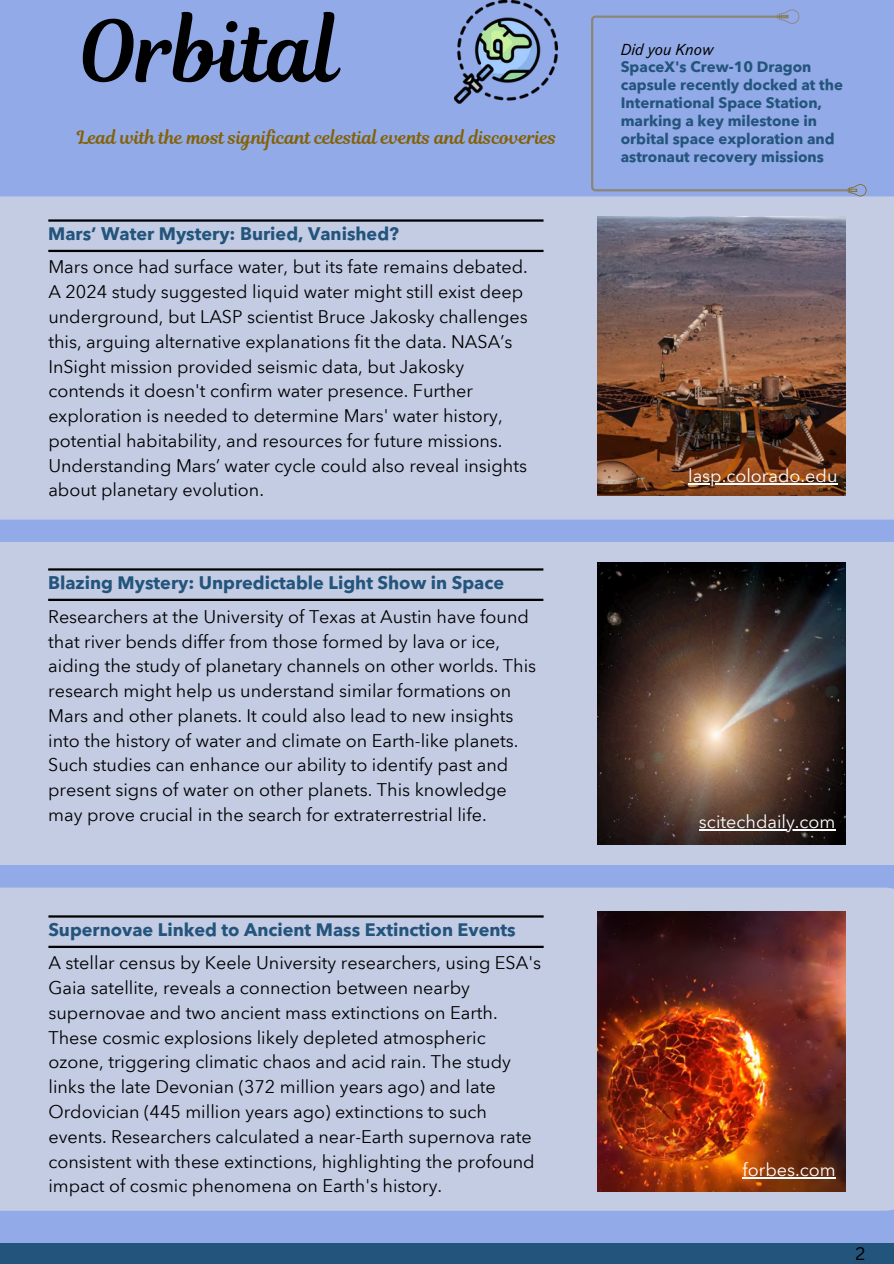
<style>
.page{position:relative;width:894px;height:1264px;background:#fff}
.page>*{position:absolute;margin:0;border:0;box-sizing:border-box;transform-origin:0 0}
.t1{font:84.6px "Magnolia Script";color:#000}
.t2{font:18px/24.8px "Avenir Next Arabic";color:#000}
.t3{font:700 18px "Avenir Next Arabic";color:#23547b}
.t4{font:18px "Magnolia Script";color:#846105}
.t5{font:18px "Avenir Next Arabic";color:#fff}
.t6{font:17.85px "Canva Sans";color:#000}
.t7{font:700 15px/18px "Avenir Next Arabic";color:#23547b}
.t8{font:italic 15px "Touvlo";color:#000}
</style>
<div class="page">
<div style="left:0;top:0;width:893px;height:1263px;background:#92aae7"></div>
<div style="left:0;top:196px;width:893px;height:323px;background:#c4cce4"></div>
<div style="left:0;top:542px;width:893px;height:323px;background:#c4cce4"></div>
<div style="left:0;top:887px;width:893px;height:323px;background:#c4cce4"></div>
<div style="left:0;top:1243px;width:893px;height:20px;background:#23547b"></div>
<hr style="left:48px;top:250px;width:495px;height:2px;background:#000">
<hr style="left:48px;top:219px;width:495px;height:3px;background:#000">
<hr style="left:48px;top:598px;width:495px;height:3px;background:#000">
<hr style="left:48px;top:568px;width:495px;height:2px;background:#000">
<hr style="left:48px;top:945px;width:495px;height:3px;background:#000">
<hr style="left:48px;top:915px;width:495px;height:2px;background:#000">
<img style="left:454px;top:0;width:103px;height:104px">
<svg style="left:591px;top:15px;width:256px;height:177px"></svg>
<hr style="left:746px;top:16px;width:42px;height:2px;background:#846105">
<svg style="left:777px;top:9px;width:22px;height:15px"></svg>
<svg style="left:847px;top:184px;width:19px;height:12px"></svg>
<img style="left:597px;top:217px;width:248px;height:279px">
<img style="left:597px;top:563px;width:248px;height:281px">
<img style="left:597px;top:911px;width:248px;height:280px">
<hr style="left:698px;top:829px;width:137px;height:1px;background:#fff">
<hr style="left:742px;top:1177px;width:93px;height:1px;background:#fff">
<hr style="left:688px;top:483px;width:149px;height:1px;background:#fff">
<h2 class="t1" style="left:79px;top:-8px;width:262px">Orbital</h2>
<p class="t4" style="left:77px;top:124px;width:480px">Lead with the most significant celestial events and discoveries</p>
<p class="t3" style="left:48px;top:223px;width:352px">Mars’ Water Mystery: Buried, Vanished?</p>
<h3 class="t2" style="left:48px;top:255px;width:481px">Mars once had surface water, but its fate remains debated.<br>A 2024 study suggested liquid water might still exist deep underground, but LASP scientist Bruce Jakosky challenges this, arguing alternative explanations fit the data. NASA’s InSight mission provided seismic data, but Jakosky contends it doesn't confirm water presence. Further exploration is needed to determine Mars' water history, potential habitability, and resources for future missions.<br>Understanding Mars’ water cycle could also reveal insights about planetary evolution.</h3>
<p class="t3" style="left:48px;top:572px;width:457px">Blazing Mystery: Unpredictable Light Show in Space</p>
<p class="t2" style="left:48px;top:604px;width:489px">Researchers at the University of Texas at Austin have found that river bends differ from those formed by lava or ice, aiding the study of planetary channels on other worlds. This research might help us understand similar formations on Mars and other planets. It could also lead to new insights into the history of water and climate on Earth-like planets.<br>Such studies can enhance our ability to identify past and present signs of water on other planets. This knowledge may prove crucial in the search for extraterrestrial life.</p>
<p class="t3" style="left:48px;top:918px;width:469px">Supernovae Linked to Ancient Mass Extinction Events</p>
<p class="t2" style="left:48px;top:950px;width:494px">A stellar census by Keele University researchers, using ESA's Gaia satellite, reveals a connection between nearby supernovae and two ancient mass extinctions on Earth.<br>These cosmic explosions likely depleted atmospheric ozone, triggering climatic chaos and acid rain. The study links the late Devonian (372 million years ago) and late Ordovician (445 million years ago) extinctions to such events. Researchers calculated a near-Earth supernova rate consistent with these extinctions, highlighting the profound impact of cosmic phenomena on Earth's history.</p>
<h3 class="t8" style="left:620px;top:39px;width:94px">Did you Know</h3>
<p class="t7" style="left:620px;top:58px;width:224px">SpaceX's Crew-10 Dragon capsule recently docked at the<br>International Space Station, marking a key milestone in orbital space exploration and astronaut recovery missions</p>
<p class="t5" style="left:688px;top:465px;width:151px">lasp.colorado.edu</p>
<p class="t5" style="left:698px;top:811px;width:138px">scitechdaily.com</p>
<p class="t5" style="left:742px;top:1159px;width:95px">forbes.com</p>
<h1 class="t6" style="left:855px;top:1241px;width:11px">2</h1>
</div>
